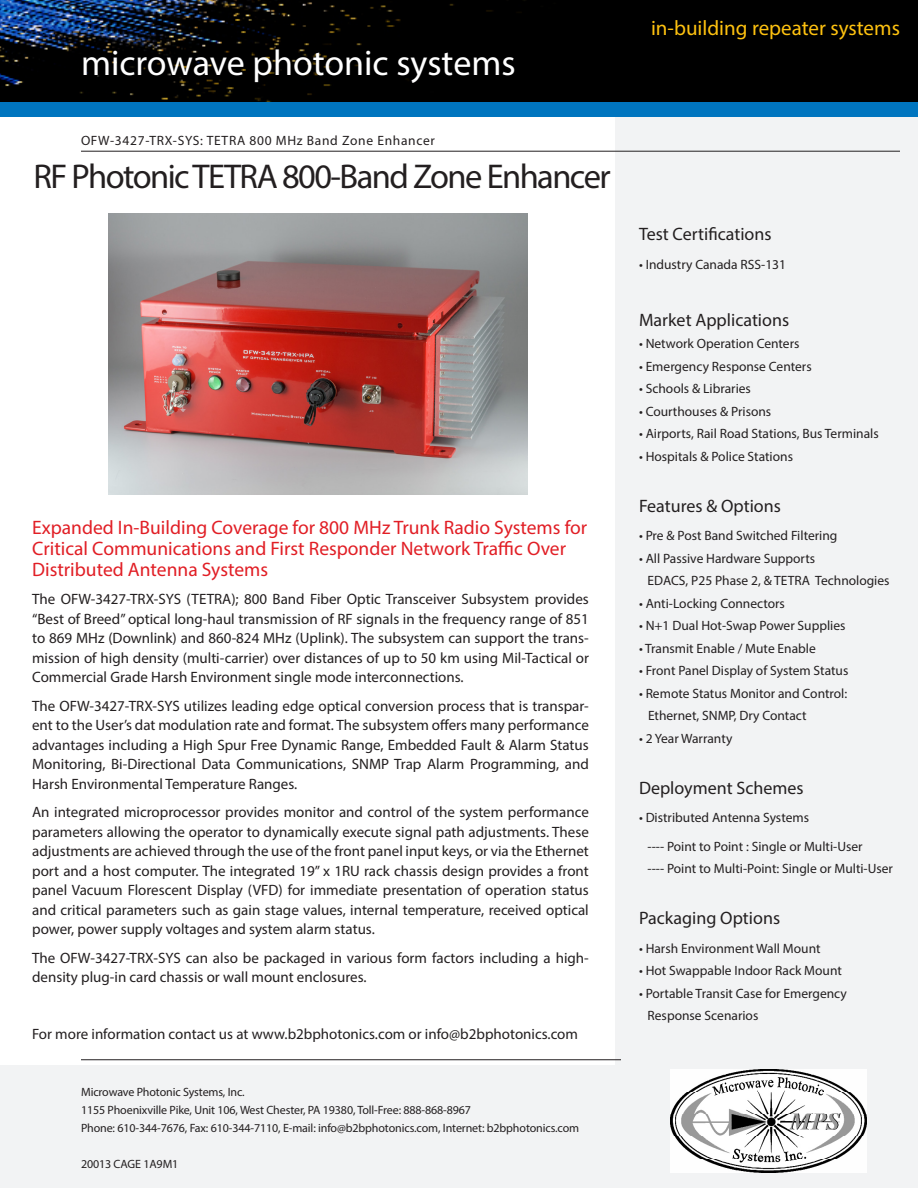
<style>
.page{position:relative;width:918px;height:1188px;background:#fff}
.page>*{position:absolute;margin:0;border:0;box-sizing:border-box;transform-origin:0 0}
.t1{font:36px "Myriad Pro";color:#fff}
.t2{font:34.5px "Myriad Pro";letter-spacing:-.045em;color:#231f20}
.t3{font:21px "Myriad Pro";color:#fec210}
.Red_-_Product_Pitch{font:19.5px/21px "Myriad Pro";color:#e11e25}
.t4{font:18px "Myriad Pro";color:#231f20}
.Text{font:15px/19.5px "Myriad Pro";color:#231f20;text-align:justify}
.t5{font:13.5px "Myriad Pro";color:#231f20}
.t6{font:13.5px "Myriad Pro";letter-spacing:.05em;color:#231f20}
.t7{font:12px "Myriad Pro";letter-spacing:-.01em;color:#231f20}
</style>
<div class="page">
<div style="left:615px;top:0;width:303px;height:1134px;background:#f2f3f4"></div>
<img style="left:0;top:0;width:918px;height:102px">
<div style="left:0;top:102px;width:918px;height:14px;background:#0075bf"></div>
<hr style="left:81px;top:151px;width:819px;height:1px;background:#231f20">
<hr style="left:81px;top:1059px;width:540px;height:1px;background:#231f20">
<div style="left:0;top:1066px;width:918px;height:122px;background:#f2f3f4"></div>
<img style="left:670px;top:1070px;width:196px;height:102px">
<img style="left:108px;top:213px;width:419px;height:282px">
<p class="t1" style="left:81px;top:41px;width:436px">microwave photonic systems</p>
<p class="t6" style="left:81px;top:132px;width:355px">OFW-3427-TRX-SYS: TETRA 800 MHz Band Zone Enhancer</p>
<p class="t2" style="left:33px;top:155px;width:579px">RF Photonic TETRA 800-Band Zone Enhancer</p>
<p class="Red_-_Product_Pitch" style="left:32px;top:516px;width:557px">Expanded In-Building Coverage for 800 MHz Trunk Radio Systems for<br>Critical Communications and First Responder Network Traffic Over<br>Distributed Antenna Systems</p>
<p class="Text" style="left:32px;top:589px;width:558px">The OFW-3427-TRX-SYS (TETRA); 800 Band Fiber Optic Transceiver Subsystem provides “Best of Breed” optical long-haul transmission of RF signals in the frequency range of 851 to 869 MHz (Downlink) and 860-824 MHz (Uplink). The subsystem can support the trans&shy;mission of high density (multi-carrier) over distances of up to 50 km using Mil-Tactical or Commercial Grade Harsh Environment single mode interconnections.</p>
<p class="Text" style="left:32px;top:696px;width:558px">The OFW-3427-TRX-SYS utilizes leading edge optical conversion process that is transpar&shy;ent to the User’s dat modulation rate and format. The subsystem offers many performance advantages including a High Spur Free Dynamic Range, Embedded Fault &amp; Alarm Status Monitoring, Bi-Directional Data Communications, SNMP Trap Alarm Programming, and Harsh Environmental Temperature Ranges.</p>
<p class="Text" style="left:32px;top:802px;width:558px">An integrated microprocessor provides monitor and control of the system performance parameters allowing the operator to dynamically execute signal path adjustments. These adjustments are achieved through the use of the front panel input keys, or via the Ethernet port and a host computer. The integrated 19” x 1RU rack chassis design provides a front panel Vacuum Florescent Display (VFD) for immediate presentation of operation status and critical parameters such as gain stage values, internal temperature, received optical power, power supply voltages and system alarm status.</p>
<p class="Text" style="left:32px;top:948px;width:558px">The OFW-3427-TRX-SYS can also be packaged in various form factors including a high&shy;density plug-in card chassis or wall mount enclosures.</p>
<p class="Text" style="left:32px;top:1024px;width:547px">For more information contact us at www.b2bphotonics.com or info@b2bphotonics.com</p>
<p class="t7" style="left:81px;top:1084px;width:165px">Microwave Photonic Systems, Inc.</p>
<p class="t7" style="left:81px;top:1102px;width:392px">1155 Phoenixville Pike, Unit 106, West Chester, PA 19380, Toll-Free: 888-868-8967</p>
<p class="t7" style="left:81px;top:1120px;width:500px">Phone: 610-344-7676, Fax: 610-344-7110, E-mail: info@b2bphotonics.com, Internet: b2bphotonics.com</p>
<p class="t7" style="left:81px;top:1156px;width:99px">20013 CAGE 1A9M1</p>
<p class="t3" style="left:651px;top:15px;width:250px">in-building repeater systems</p>
<p class="t4" style="left:639px;top:223px;width:134px">Test Certifications</p>
<p class="t5" style="left:639px;top:256px;width:149px">• Industry Canada RSS-131</p>
<p class="t4" style="left:639px;top:308px;width:152px">Market Applications</p>
<p class="t5" style="left:639px;top:335px;width:162px">• Network Operation Centers</p>
<p class="t5" style="left:639px;top:358px;width:174px">• Emergency Response Centers</p>
<p class="t5" style="left:639px;top:380px;width:113px">• Schools &amp; Libraries</p>
<p class="t5" style="left:639px;top:403px;width:134px">• Courthouses &amp; Prisons</p>
<p class="t5" style="left:639px;top:425px;width:241px">• Airports, Rail Road Stations, Bus Terminals</p>
<p class="t5" style="left:639px;top:448px;width:156px">• Hospitals &amp; Police Stations</p>
<p class="t4" style="left:639px;top:494px;width:143px">Features &amp; Options</p>
<p class="t5" style="left:639px;top:527px;width:200px">• Pre &amp; Post Band Switched Filtering</p>
<p class="t5" style="left:639px;top:550px;width:178px">• All Passive Hardware Supports</p>
<p class="t5" style="left:648px;top:572px;width:244px">EDACS, P25 Phase 2, &amp; TETRA Technologies</p>
<p class="t5" style="left:639px;top:595px;width:147px">• Anti-Locking Connectors</p>
<p class="t5" style="left:639px;top:617px;width:208px">• N+1 Dual Hot-Swap Power Supplies</p>
<p class="t5" style="left:639px;top:640px;width:178px">• Transmit Enable / Mute Enable</p>
<p class="t5" style="left:639px;top:662px;width:211px">• Front Panel Display of System Status</p>
<p class="t5" style="left:639px;top:685px;width:210px">• Remote Status Monitor and Control:</p>
<p class="t5" style="left:648px;top:707px;width:160px">Ethernet, SNMP, Dry Contact</p>
<p class="t5" style="left:639px;top:730px;width:95px">• 2 Year Warranty</p>
<p class="t4" style="left:639px;top:776px;width:166px">Deployment Schemes</p>
<p class="t5" style="left:639px;top:809px;width:172px">• Distributed Antenna Systems</p>
<p class="t5" style="left:648px;top:838px;width:216px">---- Point to Point : Single or Multi-User</p>
<p class="t5" style="left:648px;top:860px;width:247px">---- Point to Multi-Point: Single or Multi-User</p>
<p class="t4" style="left:639px;top:907px;width:143px">Packaging Options</p>
<p class="t5" style="left:639px;top:940px;width:183px">• Harsh Environment Wall Mount</p>
<p class="t5" style="left:639px;top:962px;width:204px">• Hot Swappable Indoor Rack Mount</p>
<p class="t5" style="left:639px;top:985px;width:209px">• Portable Transit Case for Emergency</p>
<p class="t5" style="left:648px;top:1007px;width:112px">Response Scenarios</p>
</div>
